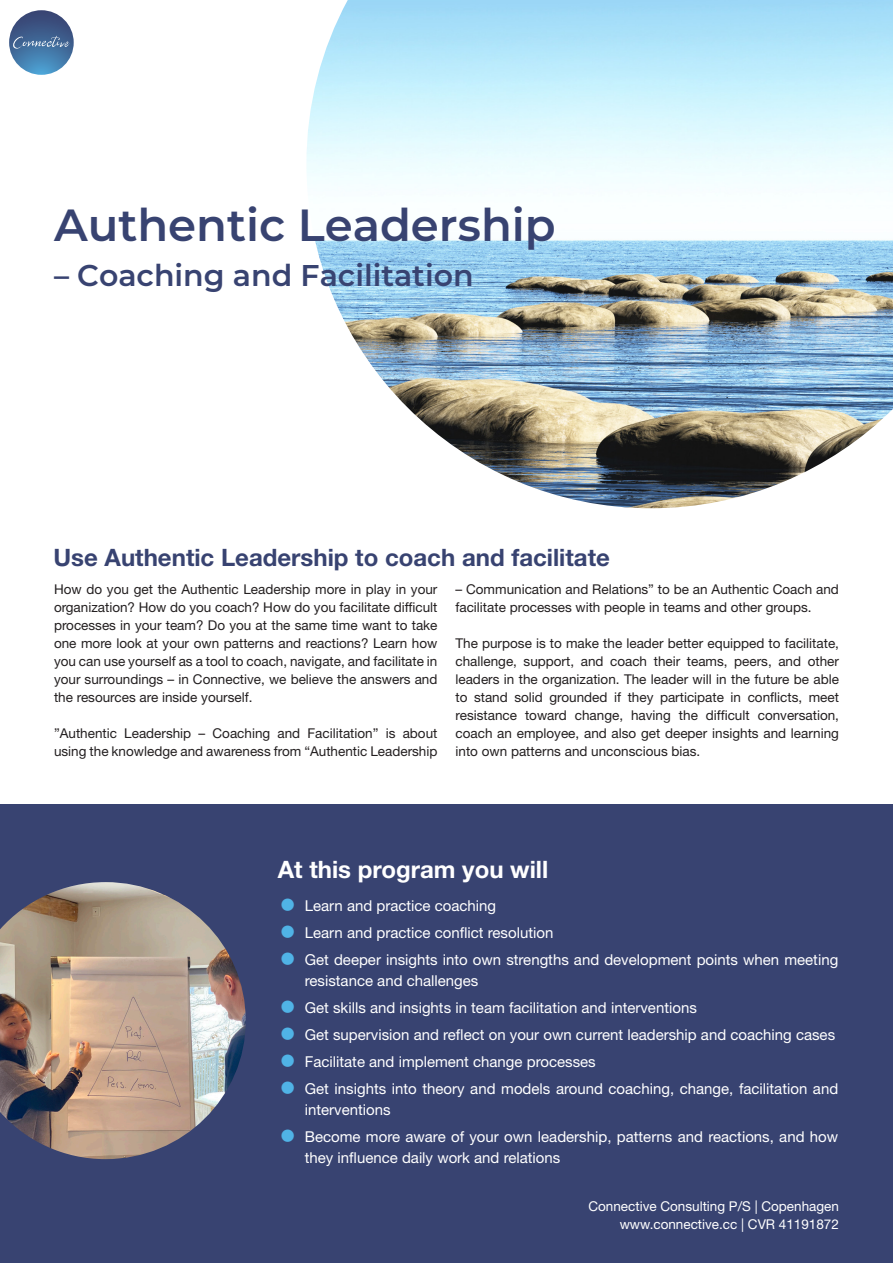
<style>
.page{position:relative;width:893px;height:1263px;background:#fff}
.page>*{position:absolute;margin:0;border:0;box-sizing:border-box;transform-origin:0 0}
.rubrik{font:100 45px "Montserrat";color:#384371}
.rub_sub{font:100 30px "Montserrat";color:#384371}
.mellem_rubrik{font:700 24px "Helvetica Neue LT Std";color:#384371}
.mellem_rubrik-2{font:700 24px "Helvetica Neue LT Std";color:#fff}
.t1{font:15px/21px "Helvetica Neue LT Std";color:#fff}
.paragraph_no_align{font:13.5px/18px "Helvetica Neue LT Std";color:#231f20;text-align:justify}
.foot{font:13.5px "Helvetica Neue LT Std";color:#fff}
.s1{font-size:34.5px;color:#50b3e6}
</style>
<div class="page">
<div style="left:0;top:804px;width:893px;height:459px;background:#384371"></div>
<svg style="left:9px;top:10px;width:65px;height:65px;background:#446c9b"></svg>
<svg style="left:12px;top:36px;width:58px;height:14px"></svg>
<img style="left:306px;top:0;width:587px;height:508px">
<img style="left:0;top:882px;width:246px;height:277px">
<p class="rubrik" style="left:54px;top:195px;width:503px">Authentic Leadership</p>
<p class="rub_sub" style="left:54px;top:255px;width:421px">– Coaching and Facilitation</p>
<p class="mellem_rubrik" style="left:54px;top:542px;width:558px">Use Authentic Leadership to coach and facilitate</p>
<p class="paragraph_no_align" style="left:54px;top:580px;width:385px">How do you get the Authentic Leadership more in play in your organization? How do you coach? How do you facilitate difficult processes in your team? Do you at the same time want to take one more look at your own patterns and reactions? Learn how you can use yourself as a tool to coach, navigate, and facilitate in your surroundings – in Connective, we believe the answers and the resources are inside yourself.</p>
<p class="paragraph_no_align" style="left:54px;top:724px;width:385px">”Authentic Leadership – Coaching and Facilitation” is about using the knowledge and awareness from “Authentic Leadership</p>
<p class="paragraph_no_align" style="left:455px;top:580px;width:385px">– Communication and Relations” to be an Authentic Coach and facilitate processes with people in teams and other groups.</p>
<p class="paragraph_no_align" style="left:455px;top:634px;width:385px">The purpose is to make the leader better equipped to facilitate, challenge, support, and coach their teams, peers, and other leaders in the organization. The leader will in the future be able to stand solid grounded if they participate in conflicts, meet resistance toward change, having the difficult conversation, coach an employee, and also get deeper insights and learning into own patterns and unconscious bias.</p>
<p class="mellem_rubrik-2" style="left:278px;top:855px;width:272px">At this program you will</p>
<p class="t1" style="left:279px;top:895px;width:218px"><span class="s1">•</span> Learn and practice coaching</p>
<p class="t1" style="left:279px;top:922px;width:276px"><span class="s1">•</span> Learn and practice conflict resolution</p>
<p class="t1" style="left:305px;top:949px;width:535px;text-indent:-26px"><span class="s1">•</span> Get deeper insights into own strengths and development points when meeting resistance and challenges</p>
<p class="t1" style="left:279px;top:997px;width:419px"><span class="s1">•</span> Get skills and insights in team facilitation and interventions</p>
<p class="t1" style="left:279px;top:1024px;width:557px"><span class="s1">•</span> Get supervision and reflect on your own current leadership and coaching cases</p>
<p class="t1" style="left:279px;top:1051px;width:318px"><span class="s1">•</span> Facilitate and implement change processes</p>
<p class="t1" style="left:305px;top:1078px;width:535px;text-indent:-26px"><span class="s1">•</span> Get insights into theory and models around coaching, change, facilitation and interventions</p>
<p class="t1" style="left:305px;top:1126px;width:535px;text-indent:-26px"><span class="s1">•</span> Become more aware of your own leadership, patterns and reactions, and how they influence daily work and relations</p>
<p class="foot" style="left:588px;top:1198px;width:252px">Connective Consulting P/S | Copenhagen</p>
<p class="foot" style="left:620px;top:1216px;width:221px">www.connective.cc | CVR 41191872</p>
</div>
